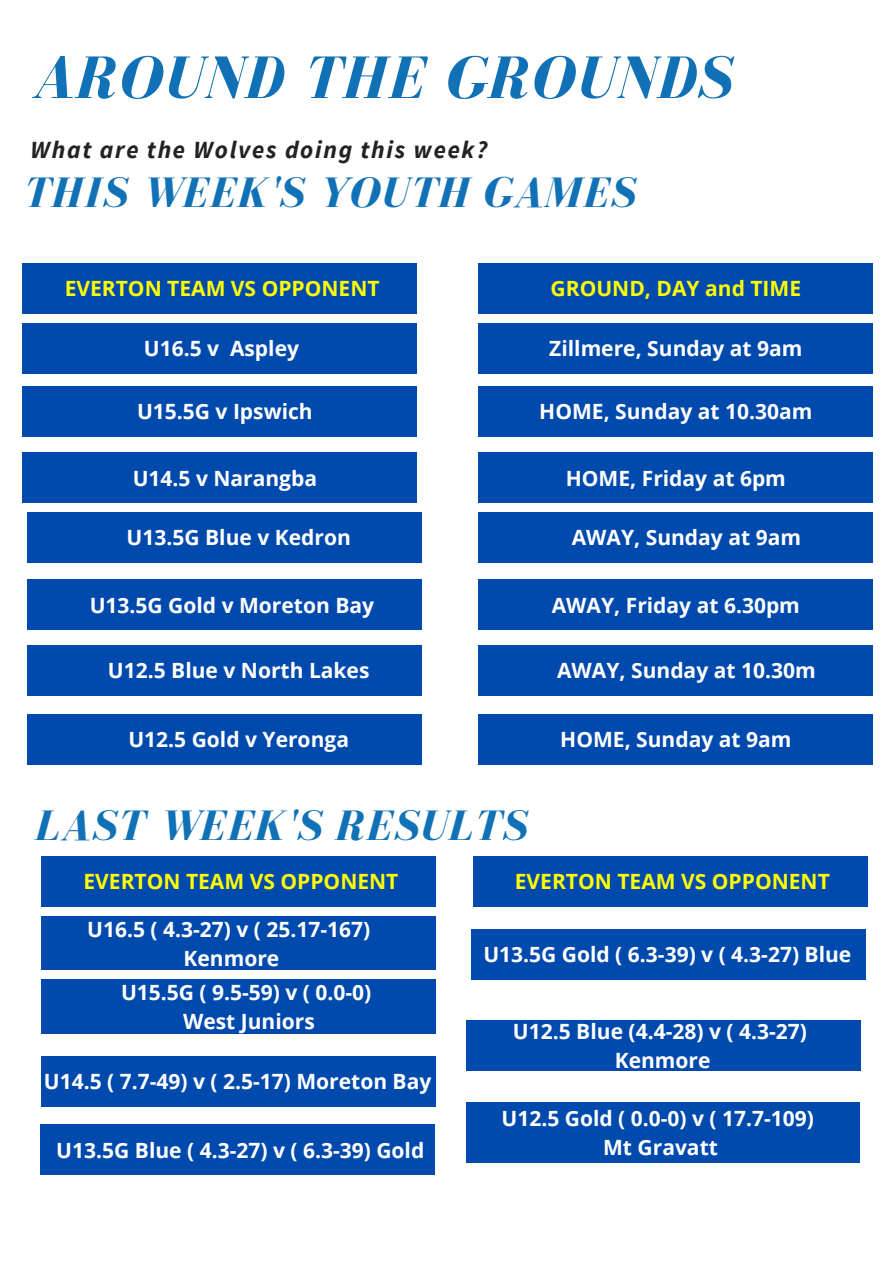
<style>
.page{position:relative;width:894px;height:1264px;background:#fff}
.page>*{position:absolute;margin:0;border:0;box-sizing:border-box;transform-origin:0 0}
.t1{font:italic 700 61.8px "Bodoni FLF";letter-spacing:.03em;color:#1171b6}
.t2{font:italic 700 43.8px "Bodoni FLF";letter-spacing:.03em;color:#1171b6}
.t3{font:italic 700 24.6px "Source Sans Pro";letter-spacing:.07em;color:#222}
.t4{font:700 21px "Open Sans";color:#fff}
.t5{font:700 21px "Open Sans";color:#fefd02}
</style>
<div class="page">
<div style="left:23px;top:323px;width:394px;height:51px;background:#004aad"></div>
<div style="left:23px;top:386px;width:394px;height:51px;background:#004aad"></div>
<div style="left:23px;top:452px;width:394px;height:51px;background:#004aad"></div>
<div style="left:28px;top:512px;width:394px;height:50px;background:#004aad"></div>
<div style="left:28px;top:579px;width:394px;height:51px;background:#004aad"></div>
<div style="left:28px;top:645px;width:394px;height:50px;background:#004aad"></div>
<div style="left:478px;top:323px;width:394px;height:51px;background:#004aad"></div>
<div style="left:478px;top:386px;width:394px;height:51px;background:#004aad"></div>
<div style="left:478px;top:452px;width:394px;height:51px;background:#004aad"></div>
<div style="left:478px;top:512px;width:394px;height:50px;background:#004aad"></div>
<div style="left:478px;top:579px;width:394px;height:51px;background:#004aad"></div>
<div style="left:478px;top:645px;width:394px;height:50px;background:#004aad"></div>
<div style="left:478px;top:263px;width:394px;height:50px;background:#004aad"></div>
<div style="left:23px;top:263px;width:394px;height:50px;background:#004aad"></div>
<div style="left:28px;top:714px;width:394px;height:50px;background:#004aad"></div>
<div style="left:478px;top:714px;width:394px;height:50px;background:#004aad"></div>
<div style="left:42px;top:916px;width:393px;height:53px;background:#004aad"></div>
<div style="left:42px;top:979px;width:393px;height:55px;background:#004aad"></div>
<div style="left:42px;top:1055px;width:393px;height:51px;background:#004aad"></div>
<div style="left:40px;top:1124px;width:394px;height:51px;background:#004aad"></div>
<div style="left:466px;top:1020px;width:393px;height:51px;background:#004aad"></div>
<div style="left:42px;top:856px;width:393px;height:50px;background:#004aad"></div>
<div style="left:466px;top:1102px;width:393px;height:60px;background:#004aad"></div>
<div style="left:473px;top:856px;width:393px;height:50px;background:#004aad"></div>
<div style="left:471px;top:929px;width:394px;height:50px;background:#004aad"></div>
<p class="t1" style="left:32px;top:45px;width:700px">AROUND THE GROUNDS</p>
<p class="t3" style="left:31px;top:134px;width:458px">What are the Wolves doing this week?</p>
<p class="t2" style="left:23px;top:169px;width:613px">THIS WEEK'S YOUTH GAMES</p>
<p class="t5" style="left:65px;top:273px;width:316px">EVERTON TEAM VS OPPONENT</p>
<p class="t5" style="left:550px;top:273px;width:252px">GROUND, DAY and TIME</p>
<p class="t4" style="left:144px;top:334px;width:157px">U16.5 v Aspley</p>
<p class="t4" style="left:549px;top:334px;width:255px">Zillmere, Sunday at 9am</p>
<p class="t4" style="left:137px;top:397px;width:177px">U15.5G v Ipswich</p>
<p class="t4" style="left:539px;top:397px;width:274px">HOME, Sunday at 10.30am</p>
<p class="t4" style="left:133px;top:463px;width:186px">U14.5 v Narangba</p>
<p class="t4" style="left:126px;top:523px;width:226px">U13.5G Blue v Kedron</p>
<p class="t4" style="left:565px;top:463px;width:221px">HOME, Friday at 6pm</p>
<p class="t4" style="left:571px;top:523px;width:231px">AWAY, Sunday at 9am</p>
<p class="t4" style="left:90px;top:590px;width:286px">U13.5G Gold v Moreton Bay</p>
<p class="t4" style="left:551px;top:591px;width:249px">AWAY, Friday at 6.30pm</p>
<p class="t4" style="left:108px;top:655px;width:263px">U12.5 Blue v North Lakes</p>
<p class="t4" style="left:557px;top:655px;width:260px">AWAY, Sunday at 10.30m</p>
<p class="t4" style="left:128px;top:724px;width:222px">U12.5 Gold v Yeronga</p>
<p class="t4" style="left:560px;top:724px;width:233px">HOME, Sunday at 9am</p>
<p class="t2" style="left:35px;top:802px;width:492px">LAST WEEK'S RESULTS</p>
<p class="t5" style="left:514px;top:866px;width:316px">EVERTON TEAM VS OPPONENT</p>
<p class="t5" style="left:83px;top:866px;width:316px">EVERTON TEAM VS OPPONENT</p>
<p class="t4" style="left:87px;top:914px;width:284px">U16.5 ( 4.3-27) v ( 25.17-167)</p>
<p class="t4" style="left:183px;top:943px;width:97px">Kenmore</p>
<p class="t4" style="left:121px;top:977px;width:252px">U15.5G ( 9.5-59) v ( 0.0-0)</p>
<p class="t4" style="left:183px;top:1006px;width:133px">West Juniors</p>
<p class="t4" style="left:44px;top:1066px;width:389px">U14.5 ( 7.7-49) v ( 2.5-17) Moreton Bay</p>
<p class="t4" style="left:56px;top:1135px;width:369px">U13.5G Blue ( 4.3-27) v ( 6.3-39) Gold</p>
<p class="t4" style="left:483px;top:939px;width:369px">U13.5G Gold ( 6.3-39) v ( 4.3-27) Blue</p>
<p class="t4" style="left:513px;top:1016px;width:295px">U12.5 Blue (4.4-28) v ( 4.3-27)</p>
<p class="t4" style="left:614px;top:1045px;width:97px">Kenmore</p>
<p class="t4" style="left:501px;top:1103px;width:314px">U12.5 Gold ( 0.0-0) v ( 17.7-109)</p>
<p class="t4" style="left:603px;top:1132px;width:116px">Mt Gravatt</p>
</div>
